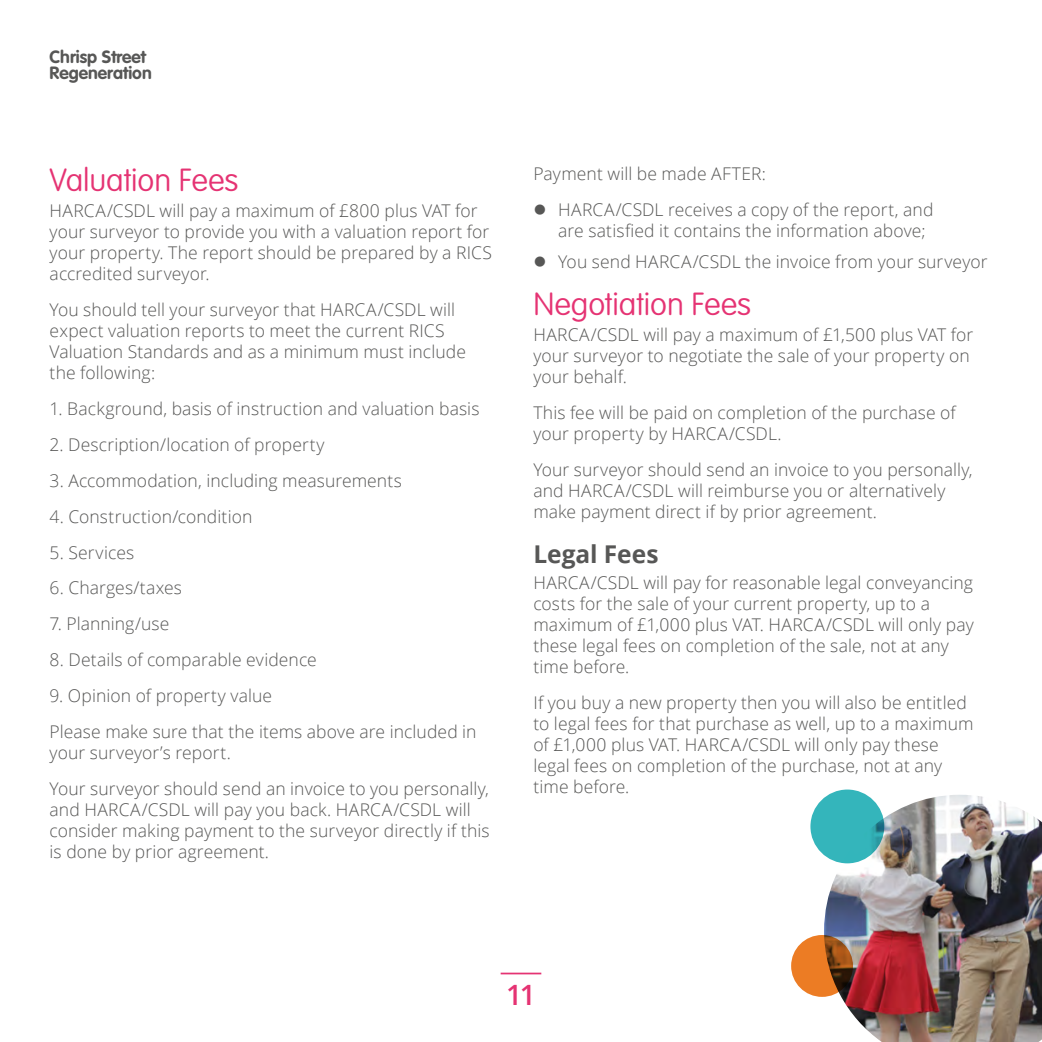
<style>
.page{position:relative;width:1042px;height:1042px;background:#fff}
.page>*{position:absolute;margin:0;border:0;box-sizing:border-box;transform-origin:0 0}
.t1{font:100 31.5px "VAG Rounded";color:#e53373}
.t2{font:600 28px "Open Sans";color:#e53373}
.t3{font:700 24.5px "Open Sans";color:#575756}
.t4{font:300 17.5px/21px "Open Sans";letter-spacing:.005em;color:#575756}
.t5{font:700 17.5px/15.8px "VAG Rounded";color:#575756}
</style>
<div class="page">
<img style="left:824px;top:795px;width:218px;height:247px">
<div style="left:810px;top:789px;width:74px;height:74px;background:#34b5bb;border-radius:50%"></div>
<svg style="left:791px;top:935px;width:62px;height:62px;background:#c1671f"></svg>
<hr style="left:501px;top:972px;width:40px;height:2px;background:#e53373">
<p class="t5" style="left:50px;top:49px;width:104px">Chrisp Street<br>Regeneration</p>
<h1 class="t1" style="left:50px;top:162px;width:190px">Valuation Fees</h1>
<p class="t4" style="left:50px;top:200px;width:444px">HARCA/CSDL will pay a maximum of £800 plus VAT for your surveyor to provide you with a valuation report for your property. The report should be prepared by a RICS accredited surveyor.</p>
<p class="t4" style="left:50px;top:299px;width:418px">You should tell your surveyor that HARCA/CSDL will expect valuation reports to meet the current RICS Valuation Standards and as a minimum must include the following:</p>
<p class="t4" style="left:50px;top:398px;width:431px">1. Background, basis of instruction and valuation basis</p>
<p class="t4" style="left:50px;top:433px;width:276px">2. Description/location of property</p>
<p class="t4" style="left:50px;top:469px;width:354px">3. Accommodation, including measurements</p>
<p class="t4" style="left:50px;top:505px;width:204px">4. Construction/condition</p>
<p class="t4" style="left:50px;top:541px;width:86px">5. Services</p>
<p class="t4" style="left:50px;top:577px;width:134px">6. Charges/taxes</p>
<p class="t4" style="left:50px;top:613px;width:121px">7. Planning/use</p>
<p class="t4" style="left:50px;top:649px;width:269px">8. Details of comparable evidence</p>
<p class="t4" style="left:50px;top:677px;width:428px;line-height:35.9px">9. Opinion of property value<br>Please make sure that the items above are included in</p>
<p class="t4" style="left:50px;top:734px;width:441px;line-height:35.9px">your surveyor’s report.<br>Your surveyor should send an invoice to you personally,</p>
<p class="t4" style="left:50px;top:798px;width:441px">and HARCA/CSDL will pay you back. HARCA/CSDL will consider making payment to the surveyor directly if this is done by prior agreement.</p>
<p class="t4" style="left:533px;top:162px;width:234px">Payment will be made AFTER:</p>
<p class="t4" style="left:558px;top:198px;width:377px;text-indent:-25px">● HARCA/CSDL receives a copy of the report, and are satisfied it contains the information above;</p>
<p class="t4" style="left:533px;top:250px;width:456px">● You send HARCA/CSDL the invoice from your surveyor</p>
<h1 class="t1" style="left:533px;top:286px;width:219px">Negotiation Fees</h1>
<p class="t4" style="left:533px;top:324px;width:441px">HARCA/CSDL will pay a maximum of £1,500 plus VAT for your surveyor to negotiate the sale of your property on your behalf.</p>
<p class="t4" style="left:533px;top:402px;width:424px">This fee will be paid on completion of the purchase of your property by HARCA/CSDL.</p>
<p class="t4" style="left:533px;top:459px;width:441px">Your surveyor should send an invoice to you personally, and HARCA/CSDL will reimburse you or alternatively make payment direct if by prior agreement.</p>
<h3 class="t3" style="left:533px;top:537px;width:127px">Legal Fees</h3>
<p class="t4" style="left:533px;top:571px;width:442px">HARCA/CSDL will pay for reasonable legal conveyancing costs for the sale of your current property, up to a maximum of £1,000 plus VAT. HARCA/CSDL will only pay these legal fees on completion of the sale, not at any time before.</p>
<p class="t4" style="left:533px;top:691px;width:442px">If you buy a new property then you will also be entitled to legal fees for that purchase as well, up to a maximum of £1,000 plus VAT. HARCA/CSDL will only pay these legal fees on completion of the purchase, not at any time before.</p>
<h2 class="t2" style="left:506px;top:976px;width:31px">11</h2>
</div>
